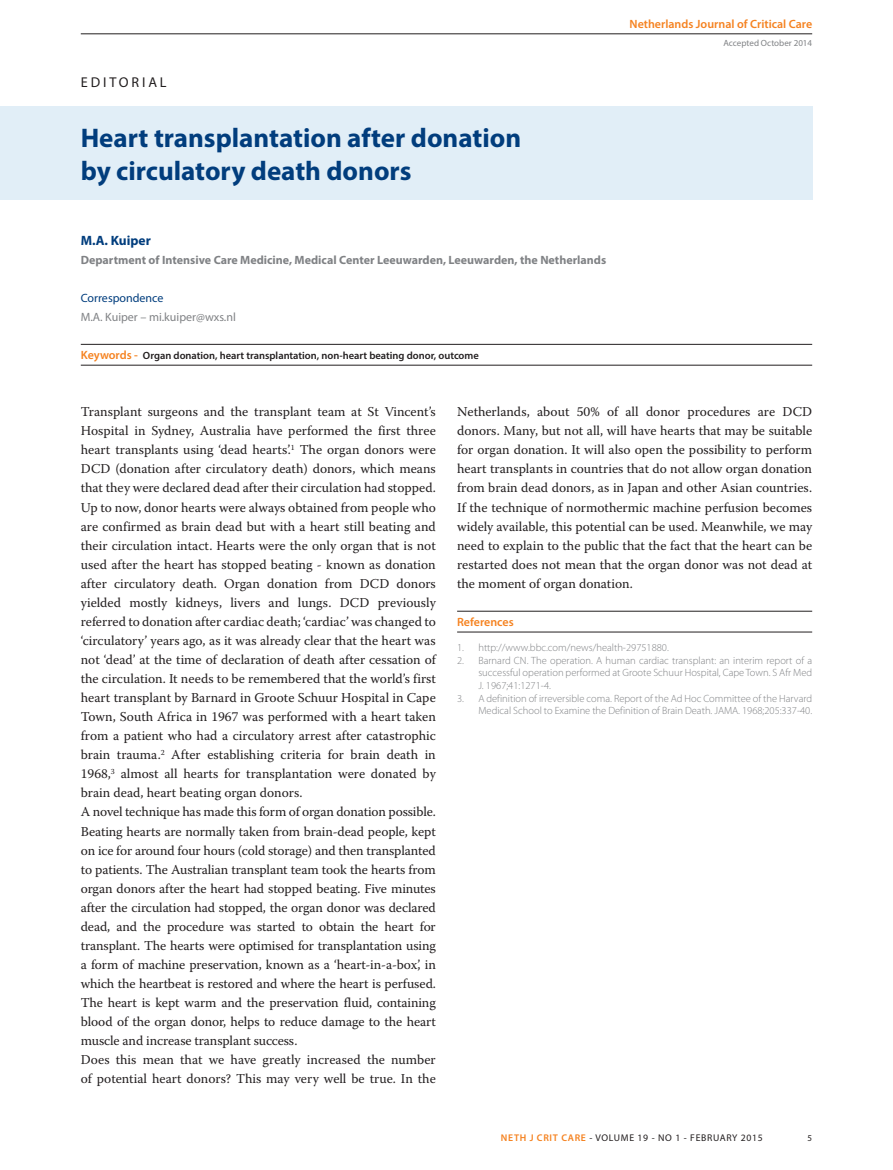
<style>
.page{position:relative;width:893px;height:1170px;background:#fff}
.page>*{position:absolute;margin:0;border:0;box-sizing:border-box;transform-origin:0 0}
.t1{font:700 27px/32.4px "Myriad Pro";color:#013d7d}
.t2{font:14.25px "Myriad Pro";color:#231f20}
.t3{font:13.5px/19px "Warnock Pro";color:#231f20}
.t4{font:700 13.5px "Myriad Pro";color:#013d7d}
.t5{font:700 12px "Myriad Pro";color:#808285}
.t6{font:600 12px "Myriad Pro";color:#f58220}
.t7{font:12px "Myriad Pro";color:#808285}
.t8{font:12px "Myriad Pro";color:#013d7d}
.t9{font:300 10.5px/12.6px "Myriad Pro";color:#808285;text-align:justify}
.t10{font:600 10.5px "Myriad Pro";color:#231f20}
.t11{font:9.75px "Myriad Pro";letter-spacing:.07em;color:#231f20}
.t12{font:9px "Myriad Pro";color:#808285}
.t13{font:9px "Myriad Pro";color:#231f20}
.s1{font-size:12px;color:#f58220}
.s2{font-weight:600;color:#f58220}
</style>
<div class="page">
<hr style="left:81px;top:34px;width:731px;height:1px;background:#231f20">
<div style="left:0;top:106px;width:812px;height:94px;background:#e1eef7"></div>
<hr style="left:81px;top:365px;width:731px;height:1px;background:#231f20">
<hr style="left:81px;top:344px;width:731px;height:1px;background:#231f20">
<hr style="left:457px;top:631px;width:355px;height:1px;background:#231f20">
<hr style="left:457px;top:611px;width:355px;height:1px;background:#231f20">
<p class="t6" style="left:630px;top:17px;width:184px">Netherlands Journal of Critical Care</p>
<p class="t2" style="left:81px;top:74px;width:21px">Editorial</p>
<h1 class="t1" style="left:81px;top:121px;width:442px">Heart transplantation after donation by circulatory death donors</h1>
<p class="t4" style="left:81px;top:231px;width:71px">M.A. Kuiper</p>
<p class="t5" style="left:81px;top:252px;width:527px">Department of Intensive Care Medicine, Medical Center Leeuwarden, Leeuwarden, the Netherlands</p>
<p class="t8" style="left:81px;top:290px;width:84px">Correspondence</p>
<p class="t7" style="left:81px;top:309px;width:157px">M.A. Kuiper – mi.kuiper@wxs.nl</p>
<p class="t10" style="left:81px;top:349px;width:400px"><span class="s1">Keywords -</span> Organ donation, heart transplantation, non-heart beating donor, outcome</p>
<p class="t12" style="left:724px;top:38px;width:90px">Accepted October 2014</p>
<p class="t3" style="left:81px;top:402px;width:357px">Transplant surgeons and the transplant team at St Vincent’s Hospital in Sydney, Australia have performed the first three heart transplants using ‘dead hearts’.<sup>1</sup> The organ donors were DCD (donation after circulatory death) donors, which means that they were declared dead after their circulation had stopped.<br>Up to now, donor hearts were always obtained from people who are confirmed as brain dead but with a heart still beating and their circulation intact. Hearts were the only organ that is not used after the heart has stopped beating - known as donation after circulatory death. Organ donation from DCD donors yielded mostly kidneys, livers and lungs. DCD previously referred to donation after cardiac death; ‘cardiac’ was changed to ‘circulatory’ years ago, as it was already clear that the heart was not ‘dead’ at the time of declaration of death after cessation of the circulation. It needs to be remembered that the world’s first heart transplant by Barnard in Groote Schuur Hospital in Cape Town, South Africa in 1967 was performed with a heart taken from a patient who had a circulatory arrest after catastrophic brain trauma.<sup>2</sup> After establishing criteria for brain death in 1968,<sup>3</sup> almost all hearts for transplantation were donated by brain dead, heart beating organ donors.<br>A novel technique has made this form of organ donation possible.<br>Beating hearts are normally taken from brain-dead people, kept on ice for around four hours (cold storage) and then transplanted to patients. The Australian transplant team took the hearts from organ donors after the heart had stopped beating. Five minutes after the circulation had stopped, the organ donor was declared dead, and the procedure was started to obtain the heart for transplant. The hearts were optimised for transplantation using a form of machine preservation, known as a ‘heart-in-a-box’, in which the heartbeat is restored and where the heart is perfused.<br>The heart is kept warm and the preservation fluid, containing blood of the organ donor, helps to reduce damage to the heart muscle and increase transplant success.<br>Does this mean that we have greatly increased the number of potential heart donors? This may very well be true. In the</p>
<p class="t3" style="left:457px;top:402px;width:357px;text-align:justify">Netherlands, about 50% of all donor procedures are DCD donors. Many, but not all, will have hearts that may be suitable for organ donation. It will also open the possibility to perform heart transplants in countries that do not allow organ donation from brain dead donors, as in Japan and other Asian countries.<br>If the technique of normothermic machine perfusion becomes widely available, this potential can be used. Meanwhile, we may need to explain to the public that the fact that the heart can be restarted does not mean that the organ donor was not dead at the moment of organ donation.</p>
<p class="t6" style="left:457px;top:614px;width:58px">References</p>
<p class="t9" style="left:457px;top:641px;width:213px">1. http://www.bbc.com/news/health-29751880.</p>
<p class="t9" style="left:478px;top:654px;width:335px;text-indent:-21px">2. Barnard CN. The operation. A human cardiac transplant: an interim report of a successful operation performed at Groote Schuur Hospital, Cape Town. S Afr Med J. 1967;41:1271-4.</p>
<p class="t9" style="left:457px;top:691px;width:357px;text-align:right">3. A definition of irreversible coma. Report of the Ad Hoc Committee of the Harvard<br>Medical School to Examine the Definition of Brain Death. JAMA. 1968;205:337-40.</p>
<p class="t11" style="left:501px;top:1131px;width:264px"><span class="s2">NETH J CRIT CARE</span> - VOLUME 19 - NO 1 - FEBRUARY 2015</p>
<p class="t13" style="left:808px;top:1131px;width:6px">5</p>
</div>
